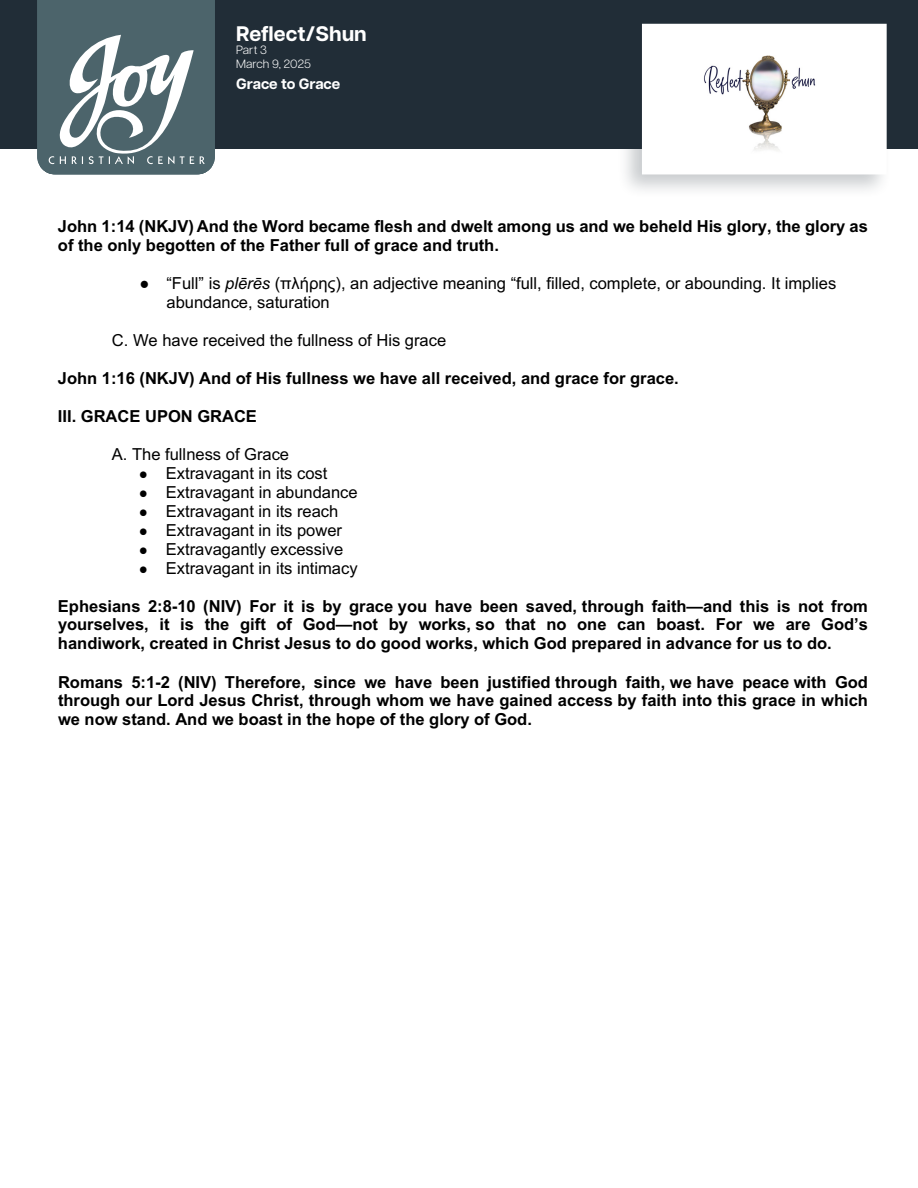
<style>
.page{position:relative;width:918px;height:1188px;background:#fff}
.page>*{position:absolute;margin:0;border:0;box-sizing:border-box;transform-origin:0 0}
.t1{font:700 21px "Articulat CF";color:#fff}
.t2{font:700 16.5px/18.9px "Arial";color:#000;text-align:justify}
.t3{font:16.5px/19px "Arial";color:#000}
.t4{font:700 15px "Articulat CF";letter-spacing:-.005em;color:#fff}
.t5{font:300 12px/13.5px "Articulat CF";color:#fff}
.s1{font-family:"Times New Roman"}
.s2{font-style:italic}
.s3{font-family:"Times New Roman";font-size:15.15px}
</style>
<div class="page">
<div style="left:0;top:0;width:918px;height:149px;background:#212d37"></div>
<div style="left:617px;top:18px;width:276px;height:181px;background:#212d37;opacity:.25"></div>
<svg style="left:640px;top:22px;width:249px;height:155px"></svg>
<svg style="left:37px;top:0;width:178px;height:174px"></svg>
<p class="t1" style="left:236px;top:18px;width:132px">Reflect/Shun</p>
<p class="t5" style="left:236px;top:42px;width:76px">Part 3<br>March 9, 2025</p>
<p class="t4" style="left:236px;top:72px;width:106px">Grace to Grace</p>
<p class="t2" style="left:58px;top:217px;width:812px">John 1:14 (NKJV) And the Word became flesh and dwelt among us and we beheld His glory, the glory as of the only begotten of the Father full of grace and truth.</p>
<p class="t3" style="left:167px;top:274px;width:671px;text-indent:-27px"><span class="s1">●</span> “Full” is <span class="s2">plērēs</span> (πλήρης), an adjective meaning “full, filled, complete, or abounding. It implies abundance, saturation</p>
<p class="t3" style="left:112px;top:331px;width:336px">C. We have received the fullness of His grace</p>
<p class="t2" style="left:58px;top:369px;width:622px">John 1:16 (NKJV) And of His fullness we have all received, and grace for grace.</p>
<p class="t2" style="left:58px;top:407px;width:201px">III. GRACE UPON GRACE</p>
<p class="t3" style="left:112px;top:444px;width:179px">A. The fullness of Grace</p>
<p class="t3" style="left:139px;top:463px;width:190px"><span class="s3">●</span> Extravagant in its cost</p>
<p class="t3" style="left:139px;top:483px;width:220px"><span class="s3">●</span> Extravagant in abundance</p>
<p class="t3" style="left:139px;top:501px;width:201px"><span class="s3">●</span> Extravagant in its reach</p>
<p class="t3" style="left:139px;top:520px;width:205px"><span class="s3">●</span> Extravagant in its power</p>
<p class="t3" style="left:139px;top:539px;width:206px"><span class="s3">●</span> Extravagantly excessive</p>
<p class="t3" style="left:139px;top:558px;width:220px"><span class="s3">●</span> Extravagant in its intimacy</p>
<p class="t2" style="left:58px;top:597px;width:812px">Ephesians 2:8-10 (NIV) For it is by grace you have been saved, through faith—and this is not from yourselves, it is the gift of God—not by works, so that no one can boast. For we are God’s handiwork, created in Christ Jesus to do good works, which God prepared in advance for us to do.</p>
<p class="t2" style="left:58px;top:673px;width:812px">Romans 5:1-2 (NIV) Therefore, since we have been justified through faith, we have peace with God through our Lord Jesus Christ, through whom we have gained access by faith into this grace in which we now stand. And we boast in the hope of the glory of God.</p>
</div>
